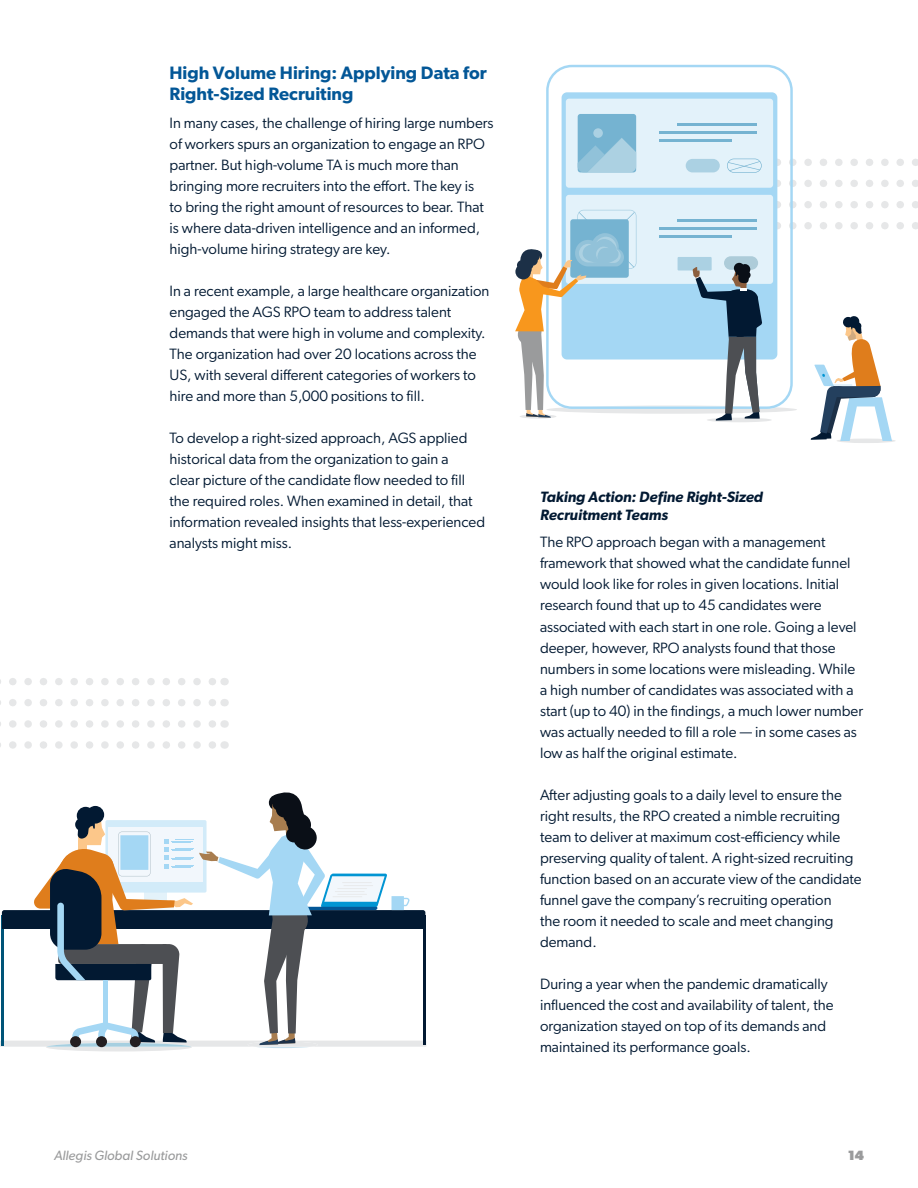
<style>
.page{position:relative;width:918px;height:1188px;background:#fff}
.page>*{position:absolute;margin:0;border:0;box-sizing:border-box;transform-origin:0 0}
.t1{font:600 18px/21px "Gibson";color:#035797}
.t2{font:15px/21px "Gibson";color:#021932}
.t3{font:italic 600 15px/18px "Gibson";color:#021932}
.t4{font:italic 13.5px "Gibson";color:#9a9b9c}
.t5{font:800 13.5px "Gibson";color:#9a9b9c}
</style>
<div class="page">
<svg style="left:793px;top:180px;width:125px;height:7px"></svg>
<svg style="left:0;top:720px;width:216px;height:8px"></svg>
<svg style="left:0;top:741px;width:216px;height:8px"></svg>
<svg style="left:0;top:678px;width:216px;height:7px"></svg>
<svg style="left:0;top:699px;width:216px;height:7px"></svg>
<svg style="left:546px;top:65px;width:247px;height:136px"></svg>
<div style="left:562px;top:92px;width:215px;height:268px;background:#a4d7f4;border-radius:5px"></div>
<hr style="left:837px;top:439px;width:59px;height:4px;background:#e6e7e8;border-radius:50%">
<div style="left:566px;top:99px;width:207px;height:89px;background:#e3f2fa;border-radius:3px"></div>
<div style="left:566px;top:195px;width:207px;height:89px;background:#e3f2fa;border-radius:3px"></div>
<div style="left:578px;top:114px;width:58px;height:58px;background:#75b3d1;border-radius:3px"></div>
<svg style="left:578px;top:138px;width:58px;height:34px"></svg>
<div style="left:593px;top:128px;width:10px;height:10px;background:#abd1e3;border-radius:50%"></div>
<div style="left:686px;top:159px;width:34px;height:13px;background:#abd1e3;border-radius:7px"></div>
<hr style="left:677px;top:123px;width:79px;height:3px;background:#75b3d1">
<hr style="left:659px;top:131px;width:97px;height:3px;background:#75b3d1">
<hr style="left:659px;top:139px;width:72px;height:3px;background:#75b3d1">
<svg style="left:727px;top:159px;width:191px;height:14px"></svg>
<svg style="left:0;top:792px;width:426px;height:260px"></svg>
<svg style="left:515px;top:201px;width:403px;height:240px"></svg>
<p class="t1" style="left:170px;top:62px;width:319px">High Volume Hiring: Applying Data for<br>Right-Sized Recruiting</p>
<p class="t2" style="left:170px;top:112px;width:325px">In many cases, the challenge of hiring large numbers of workers spurs an organization to engage an RPO partner. But high-volume TA is much more than bringing more recruiters into the effort. The key is<br>to bring the right amount of resources to bear. That is where data-driven intelligence and an informed, high-volume hiring strategy are key.</p>
<p class="t2" style="left:170px;top:280px;width:321px">In a recent example, a large healthcare organization engaged the AGS RPO team to address talent demands that were high in volume and complexity.<br>The organization had over 20 locations across the US, with several different categories of workers to hire and more than 5,000 positions to fill.</p>
<p class="t2" style="left:170px;top:427px;width:317px">To develop a right-sized approach, AGS applied historical data from the organization to gain a<br>clear picture of the candidate flow needed to fill the required roles. When examined in detail, that information revealed insights that less-experienced analysts might miss.</p>
<p class="t3" style="left:540px;top:487px;width:224px">Taking Action: Define Right-Sized<br>Recruitment Teams</p>
<p class="t2" style="left:540px;top:532px;width:325px">The RPO approach began with a management framework that showed what the candidate funnel would look like for roles in given locations. Initial research found that up to 45 candidates were associated with each start in one role. Going a level deeper, however, RPO analysts found that those numbers in some locations were misleading. While a high number of candidates was associated with a start (up to 40) in the findings, a much lower number was actually needed to fill a role — in some cases as low as half the original estimate.</p>
<p class="t2" style="left:540px;top:784px;width:323px">After adjusting goals to a daily level to ensure the right results, the RPO created a nimble recruiting team to deliver at maximum cost-efficiency while preserving quality of talent. A right-sized recruiting function based on an accurate view of the candidate funnel gave the company’s recruiting operation<br>the room it needed to scale and meet changing demand.</p>
<p class="t2" style="left:540px;top:973px;width:295px">During a year when the pandemic dramatically influenced the cost and availability of talent, the organization stayed on top of its demands and maintained its performance goals.</p>
<p class="t4" style="left:54px;top:1147px;width:135px">Allegis Global Solutions</p>
<p class="t5" style="left:848px;top:1147px;width:18px">14</p>
</div>
